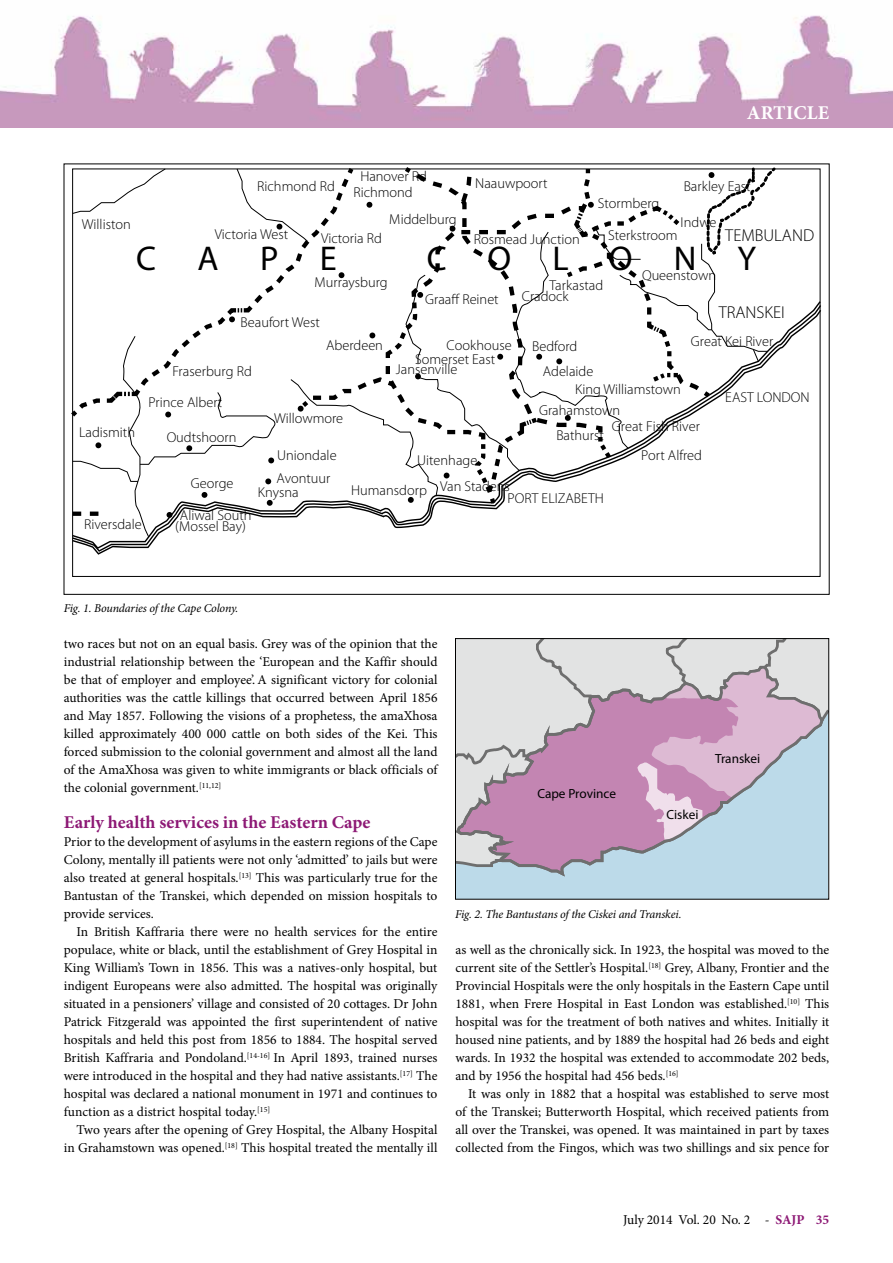
<style>
.page{position:relative;width:893px;height:1263px;background:#fff}
.page>*{position:absolute;margin:0;border:0;box-sizing:border-box;transform-origin:0 0}
.t1{font:34.5px "Myriad Pro";letter-spacing:1.2em;color:#000}
.t2{font:700 19.5px "Minion Pro";letter-spacing:.01em;color:#fff}
.t3{font:700 18px "Minion Pro";color:#8d1975}
.t4{font:300 17.25px "Myriad Pro";color:#000}
.t5{font:300 14.4px "Myriad Pro";color:#000}
.t6{font:13.5px/18px "Minion Pro";color:#000;text-align:justify}
.t7{font:13.35px "Myriad Pro";color:#000}
.t8{font:italic 12px "Minion Pro";letter-spacing:-.015em;color:#000}
.s1{font-weight:700;color:#8d1975}
</style>
<div class="page">
<img style="left:0;top:15px;width:893px;height:113px">
<svg style="left:74px;top:308px;width:747px;height:248px"></svg>
<svg style="left:71px;top:167px;width:707px;height:371px"></svg>
<div style="left:455px;top:639px;width:373px;height:260px;background:#bcdae9"></div>
<div style="left:457px;top:640px;width:180px;height:24px;background:#e2e3e3"></div>
<svg style="left:535px;top:640px;width:58px;height:24px"></svg>
<div style="left:637px;top:640px;width:190px;height:78px;background:#e2e3e3"></div>
<svg style="left:457px;top:664px;width:368px;height:213px"></svg>
<div style="left:455px;top:638px;width:374px;height:261px;border:1px solid #000"></div>
<p class="t5" style="left:82px;top:216px;width:50px">Williston</p>
<h2 class="t2" style="left:747px;top:99px;width:84px">ARTICLE</h2>
<p class="t5" style="left:360px;top:168px;width:68px">Hanover Rd</p>
<p class="t5" style="left:389px;top:212px;width:69px">Middelburg</p>
<p class="t5" style="left:321px;top:230px;width:62px">Victoria Rd</p>
<p class="t5" style="left:257px;top:178px;width:79px">Richmond Rd</p>
<p class="t5" style="left:215px;top:227px;width:75px">Victoria West</p>
<p class="t5" style="left:353px;top:184px;width:61px">Richmond</p>
<p class="t5" style="left:475px;top:176px;width:74px">Naauwpoort</p>
<p class="t5" style="left:684px;top:179px;width:69px">Barkley East</p>
<p class="t4" style="left:725px;top:226px;width:90px">TEMBULAND</p>
<p class="t5" style="left:598px;top:195px;width:63px">Stormberg</p>
<p class="t5" style="left:681px;top:214px;width:37px">Indwe</p>
<p class="t5" style="left:608px;top:227px;width:71px">Sterkstroom</p>
<p class="t5" style="left:474px;top:232px;width:108px">Rosmead Junction</p>
<h1 class="t1" style="left:136px;top:237px;width:202px">CAPE</h1>
<h1 class="t1" style="left:427px;top:237px;width:331px">COLONY</h1>
<p class="t5" style="left:642px;top:267px;width:76px">Queenstown</p>
<p class="t5" style="left:315px;top:274px;width:75px">Murraysburg</p>
<p class="t5" style="left:549px;top:277px;width:55px">Tarkastad</p>
<p class="t5" style="left:425px;top:291px;width:75px">Graaff Reinet</p>
<p class="t5" style="left:522px;top:288px;width:48px">Cradock</p>
<p class="t5" style="left:79px;top:424px;width:58px">Ladismith</p>
<p class="t5" style="left:241px;top:314px;width:81px">Beaufort West</p>
<p class="t5" style="left:172px;top:364px;width:81px">Fraserburg Rd</p>
<p class="t5" style="left:326px;top:337px;width:58px">Aberdeen</p>
<p class="t5" style="left:447px;top:337px;width:67px">Cookhouse</p>
<p class="t5" style="left:532px;top:339px;width:47px">Bedford</p>
<p class="t5" style="left:415px;top:351px;width:82px">Somerset East</p>
<p class="t5" style="left:396px;top:361px;width:63px">Jansenville</p>
<p class="t5" style="left:543px;top:364px;width:52px">Adelaide</p>
<p class="t4" style="left:719px;top:303px;width:68px">TRANSKEI</p>
<p class="t5" style="left:691px;top:333px;width:84px">Great Kei River</p>
<p class="t5" style="left:149px;top:395px;width:75px">Prince Albert</p>
<p class="t5" style="left:167px;top:429px;width:71px">Oudtshoorn</p>
<p class="t5" style="left:191px;top:475px;width:44px">George</p>
<p class="t5" style="left:274px;top:411px;width:71px">Willowmore</p>
<p class="t5" style="left:277px;top:448px;width:61px">Uniondale</p>
<p class="t5" style="left:277px;top:471px;width:55px">Avontuur</p>
<p class="t5" style="left:258px;top:484px;width:42px">Knysna</p>
<p class="t5" style="left:575px;top:381px;width:107px">King Williamstown</p>
<p class="t5" style="left:539px;top:402px;width:83px">Grahamstown</p>
<p class="t5" style="left:417px;top:452px;width:62px">Uitenhage</p>
<p class="t5" style="left:556px;top:427px;width:49px">Bathurst</p>
<p class="t5" style="left:351px;top:480px;width:160px">Humansdorp Van Stadens</p>
<p class="t5" style="left:507px;top:490px;width:98px">PORT ELIZABETH</p>
<p class="t5" style="left:612px;top:418px;width:90px">Great Fish River</p>
<p class="t5" style="left:641px;top:447px;width:62px">Port Alfred</p>
<p class="t5" style="left:725px;top:390px;width:86px">EAST LONDON</p>
<p class="t5" style="left:180px;top:507px;width:73px">Aliwal South</p>
<p class="t5" style="left:84px;top:516px;width:59px">Riversdale</p>
<p class="t5" style="left:175px;top:518px;width:72px">(Mossel Bay)</p>
<p class="t8" style="left:64px;top:600px;width:176px">Fig. 1. Boundaries of the Cape Colony.</p>
<p class="t6" style="left:64px;top:635px;width:375px">two races but not on an equal basis. Grey was of the opinion that the industrial relationship between the ‘European and the Kaffir should be that of employer and employee’. A significant victory for colonial authorities was the cattle killings that occurred between April 1856 and May 1857. Following the visions of a prophetess, the amaXhosa killed approximately 400 000 cattle on both sides of the Kei. This forced submission to the colonial government and almost all the land of the AmaXhosa was given to white immigrants or black officials of the colonial government.<sup>[11,12]</sup></p>
<h3 class="t3" style="left:64px;top:810px;width:308px">Early health services in the Eastern Cape</h3>
<p class="t6" style="left:64px;top:833px;width:375px">Prior to the development of asylums in the eastern regions of the Cape Colony, mentally ill patients were not only ‘admitted’ to jails but were also treated at general hospitals.<sup>[13]</sup> This was particularly true for the Bantustan of the Transkei, which depended on mission hospitals to provide services.</p>
<p class="t6" style="left:64px;top:923px;width:375px;text-indent:13px">In British Kaffraria there were no health services for the entire populace, white or black, until the establishment of Grey Hospital in King William’s Town in 1856. This was a natives-only hospital, but indigent Europeans were also admitted. The hospital was originally situated in a pensioners’ village and consisted of 20 cottages. Dr John Patrick Fitzgerald was appointed the first superintendent of native hospitals and held this post from 1856 to 1884. The hospital served British Kaffraria and Pondoland.<sup>[14-16]</sup> In April 1893, trained nurses were introduced in the hospital and they had native assistants.<sup>[17]</sup> The hospital was declared a national monument in 1971 and continues to function as a district hospital today.<sup>[15]</sup></p>
<p class="t6" style="left:64px;top:1121px;width:375px;text-align:right">Two years after the opening of Grey Hospital, the Albany Hospital in Grahamstown was opened.<sup>[18]</sup> This hospital treated the mentally ill</p>
<p class="t7" style="left:537px;top:785px;width:80px">Cape Province</p>
<p class="t7" style="left:715px;top:750px;width:47px">Transkei</p>
<p class="t7" style="left:666px;top:806px;width:34px">Ciskei</p>
<p class="t8" style="left:455px;top:906px;width:228px">Fig. 2. The Bantustans of the Ciskei and Transkei.</p>
<p class="t6" style="left:455px;top:941px;width:375px">as well as the chronically sick. In 1923, the hospital was moved to the current site of the Settler’s Hospital.<sup>[18]</sup> Grey, Albany, Frontier and the Provincial Hospitals were the only hospitals in the Eastern Cape until 1881, when Frere Hospital in East London was established.<sup>[10]</sup> This hospital was for the treatment of both natives and whites. Initially it housed nine patients, and by 1889 the hospital had 26 beds and eight wards. In 1932 the hospital was extended to accommodate 202 beds, and by 1956 the hospital had 456 beds.<sup>[16]</sup></p>
<p class="t6" style="left:455px;top:1085px;width:375px;text-indent:13px">It was only in 1882 that a hospital was established to serve most of the Transkei; Butterworth Hospital, which received patients from all over the Transkei, was opened. It was maintained in part by taxes collected from the Fingos, which was two shillings and six pence for</p>
<p class="t6" style="left:623px;top:1211px;width:208px">July 2014 Vol. 20 No. 2 - <span class="s1">SAJP 35</span></p>
</div>
